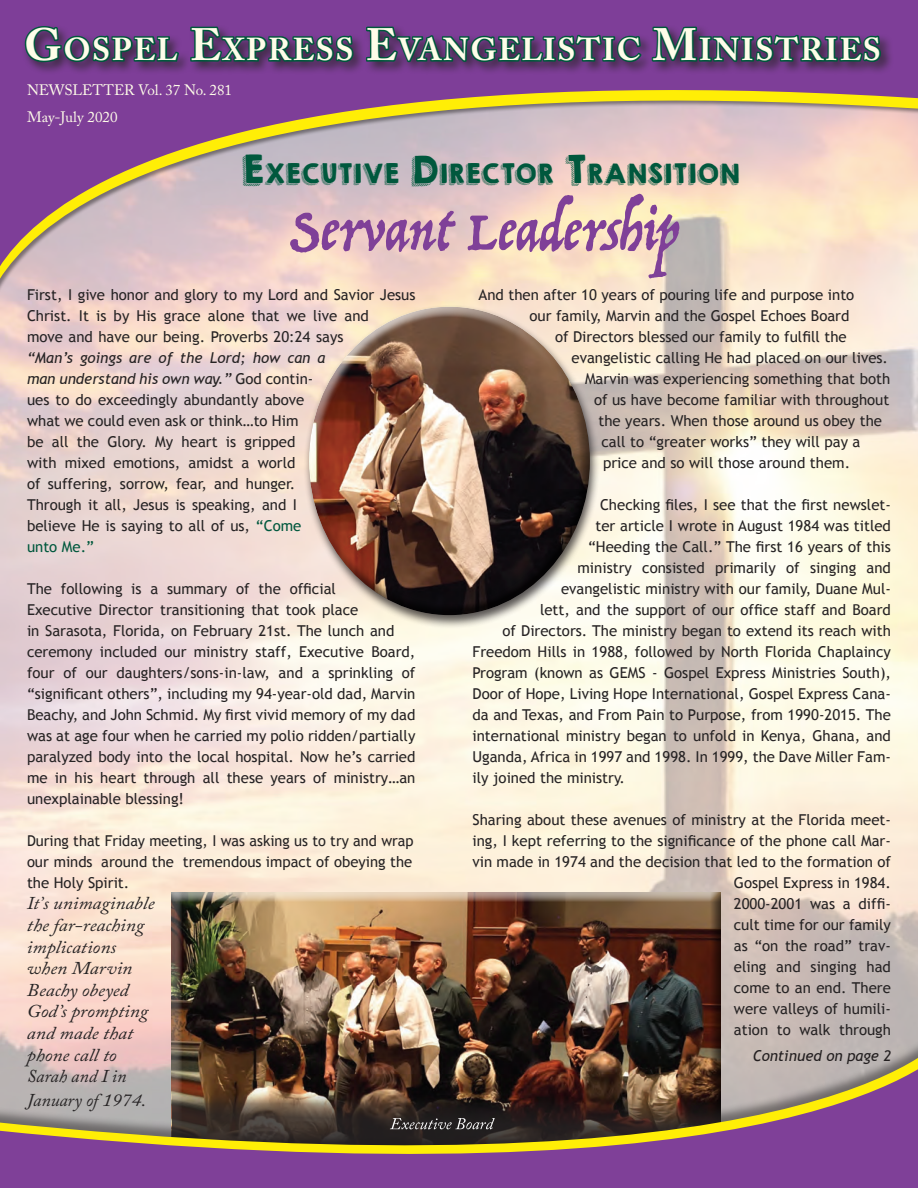
<style>
.page{position:relative;width:918px;height:1188px;background:#fff}
.page>*{position:absolute;margin:0;border:0;box-sizing:border-box;transform-origin:0 0}
.t1{font:61.5px "Trattatello";color:#7f4098}
.t2{font:700 31.5px "Adobe Caslon Pro";letter-spacing:.05em;color:#fffde9}
.t3{font:24.15px "KGHAPPY";color:#00583d}
.t4{font:italic 18px/21.6px "Adobe Caslon Pro";color:#262324}
.t5{font:15px/21px "Trebuchet MS";color:#262324}
.t6{font:15px "Adobe Caslon Pro";color:#fffde9}
.t7{font:italic 15px "Trebuchet MS";color:#231f20}
.s1{font-size:45px}
.s2{font-size:34.5px}
.s3{font-style:italic}
.s4{color:#00583d}
</style>
<div class="page">
<div style="left:170px;top:892px;width:551px;height:257px;background:#231f20;opacity:.75"></div>
<svg style="left:0;top:322px;width:918px;height:13px;background:#f2ddcf"></svg>
<svg style="left:0;top:0;width:918px;height:322px;background:#dcc1bd"></svg>
<div style="left:22px;top:24px;width:872px;height:51px;background:#262324;opacity:.75"></div>
<svg style="left:23px;top:0;width:157px;height:131px;background:#6b3f87"></svg>
<svg style="left:189px;top:0;width:166px;height:131px;background:#6f4880"></svg>
<svg style="left:364px;top:0;width:278px;height:131px;background:#826282"></svg>
<svg style="left:650px;top:0;width:232px;height:131px;background:#876883"></svg>
<div style="left:303px;top:304px;width:297px;height:325px;background:#231f20;opacity:.75"></div>
<div style="left:308px;top:306px;width:266px;height:238px;background:#fff;opacity:.75"></div>
<div style="left:315px;top:350px;width:276px;height:266px;background:#231f20;opacity:.75"></div>
<div style="left:0;top:1024px;width:918px;height:164px;background:#231f20;opacity:.5"></div>
<img style="left:0;top:1039px;width:918px;height:8px">
<img style="left:0;top:1047px;width:918px;height:141px">
<p class="t2" style="left:24px;top:31px;width:859px"><span class="s1">G</span>OSPEL <span class="s1">E</span>XPRESS <span class="s1">E</span>VANGELISTIC <span class="s1">M</span>INISTRIES</p>
<p class="t6" style="left:27px;top:81px;width:207px">NEWSLETTER Vol. 37 No. 281</p>
<p class="t6" style="left:27px;top:108px;width:92px">May-July 2020</p>
<p class="t3" style="left:242px;top:155px;width:500px"><span class="s2">E</span>XECUTIVE <span class="s2">D</span>IRECTOR <span class="s2">T</span>RANSITION</p>
<p class="t1" style="left:290px;top:192px;width:390px">Servant Leadership</p>
<p class="t5" style="left:27px;top:284px;width:390px">First, I give honor and glory to my Lord and Savior Jesus Christ. It is by His grace alone that we live and<br>move and have our being. Proverbs 20:24 says<br><span class="s3">“Man’s goings are of the Lord; how can a<br>man understand his own way.”</span> God contin-<br>ues to do exceedingly abundantly above<br>what we could even ask or think…to Him<br>be all the Glory. My heart is gripped<br>with mixed emotions, amidst a world<br>of suffering, sorrow, fear, and hunger.<br>Through it all, Jesus is speaking, and I<br>believe He is saying to all of us, <span class="s4">“Come<br>unto Me.”</span></p>
<p class="t5" style="left:27px;top:578px;width:390px">The following is a summary of the official<br>Executive Director transitioning that took place<br>in Sarasota, Florida, on February 21st. The lunch and ceremony included our ministry staff, Executive Board, four of our daughters/sons-in-law, and a sprinkling of “significant others”, including my 94-year-old dad, Marvin Beachy, and John Schmid. My first vivid memory of my dad was at age four when he carried my polio ridden/partially paralyzed body into the local hospital. Now he’s carried me in his heart through all these years of ministry…an unexplainable blessing!</p>
<p class="t5" style="left:27px;top:830px;width:388px">During that Friday meeting, I was asking us to try and wrap</p>
<p class="t5" style="left:27px;top:851px;width:387px">our minds around the tremendous impact of obeying the</p>
<p class="t5" style="left:27px;top:872px;width:104px">the Holy Spirit.</p>
<p class="t4" style="left:27px;top:892px;width:129px">It’s unimaginable the far-reaching implications when Marvin<br>Beachy obeyed<br>God’s prompting and made that phone call to<br>Sarah and I in</p>
<p class="t4" style="left:27px;top:1089px;width:121px">January of 1974.</p>
<p class="t5" style="left:478px;top:284px;width:377px">And then after 10 years of pouring life and purpose into</p>
<p class="t5" style="left:530px;top:305px;width:322px">our family, Marvin and the Gospel Echoes Board</p>
<p class="t5" style="left:555px;top:326px;width:293px">of Directors blessed our family to fulfill the</p>
<p class="t5" style="left:572px;top:347px;width:318px">evangelistic calling He had placed on our lives.</p>
<p class="t5" style="left:585px;top:368px;width:307px">Marvin was experiencing something that both</p>
<p class="t5" style="left:594px;top:389px;width:297px">of us have become familiar with throughout</p>
<p class="t5" style="left:598px;top:410px;width:285px">the years. When those around us obey the</p>
<p class="t5" style="left:602px;top:431px;width:261px">call to “greater works” they will pay a</p>
<p class="t5" style="left:603px;top:452px;width:249px">price and so will those around them.</p>
<p class="t5" style="left:600px;top:494px;width:293px">Checking files, I see that the first newslet-</p>
<p class="t5" style="left:596px;top:515px;width:297px">ter article I wrote in August 1984 was titled</p>
<p class="t5" style="left:588px;top:536px;width:304px">“Heeding the Call.” The first 16 years of this</p>
<p class="t5" style="left:578px;top:557px;width:315px">ministry consisted primarily of singing and</p>
<p class="t5" style="left:561px;top:578px;width:332px">evangelistic ministry with our family, Duane Mul-</p>
<p class="t5" style="left:540px;top:599px;width:353px">lett, and the support of our office staff and Board</p>
<p class="t5" style="left:502px;top:620px;width:390px">of Directors. The ministry began to extend its reach with</p>
<p class="t5" style="left:472px;top:641px;width:420px">Freedom Hills in 1988, followed by North Florida Chaplaincy</p>
<p class="t5" style="left:472px;top:662px;width:420px">Program (known as GEMS - Gospel Express Ministries South),</p>
<p class="t5" style="left:472px;top:683px;width:420px">Door of Hope, Living Hope International, Gospel Express Cana-</p>
<p class="t5" style="left:472px;top:704px;width:420px">da and Texas, and From Pain to Purpose, from 1990-2015. The</p>
<p class="t5" style="left:472px;top:725px;width:420px">international ministry began to unfold in Kenya, Ghana, and</p>
<p class="t5" style="left:472px;top:746px;width:420px">Uganda, Africa in 1997 and 1998. In 1999, the Dave Miller Fam-</p>
<p class="t5" style="left:472px;top:767px;width:154px">ily joined the ministry.</p>
<p class="t5" style="left:472px;top:809px;width:420px;text-align:right">Sharing about these avenues of ministry at the Florida meet&shy;ing, I kept referring to the significance of the phone call Mar&shy;vin made in 1974 and the decision that led to the formation of<br>Gospel Express in 1984.<br>2000-2001 was a diffi-<br>cult time for our family<br>as “on the road” trav-<br>eling and singing had<br>come to an end. There<br>were valleys of humili-<br>ation to walk through</p>
<p class="t7" style="left:753px;top:1047px;width:140px">Continued on page 2</p>
</div>
